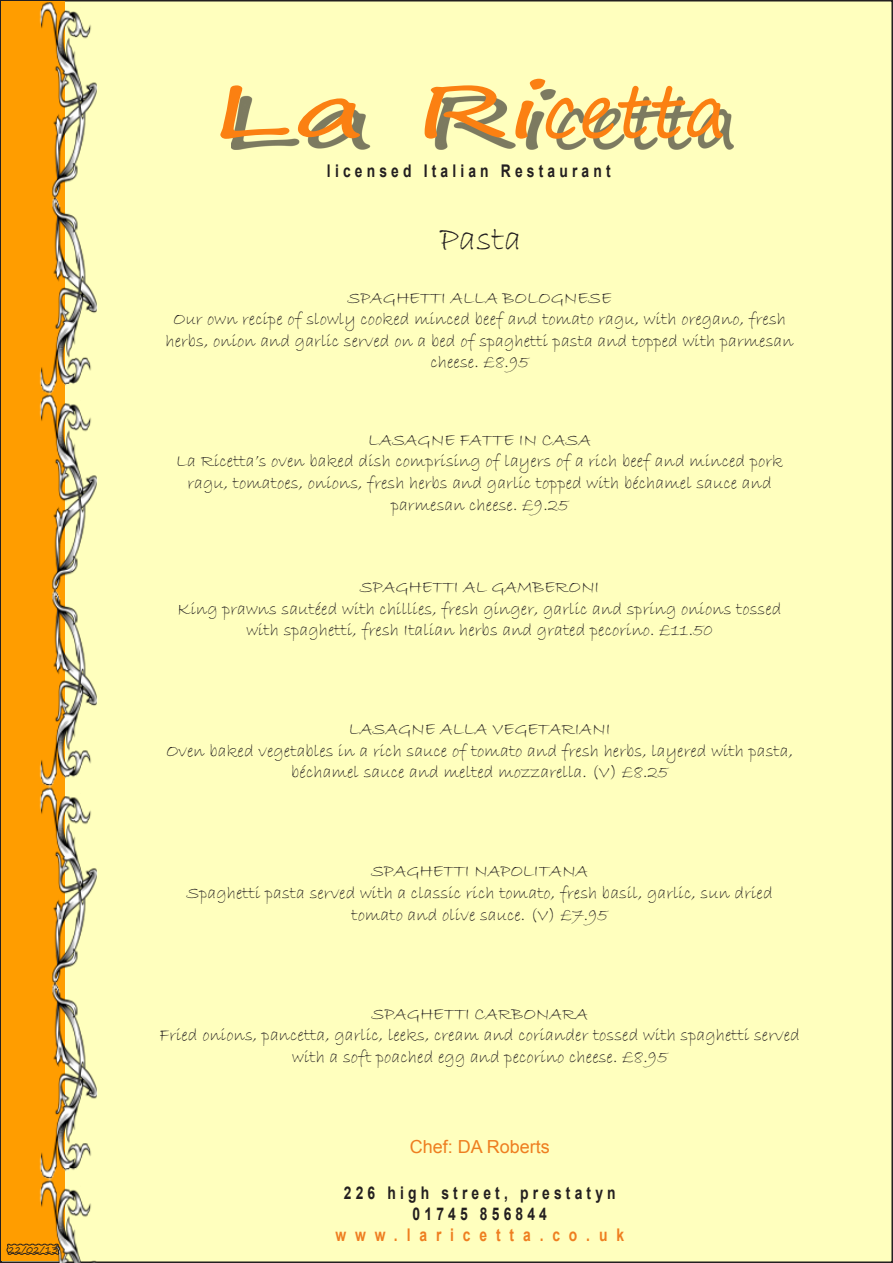
<style>
.page{position:relative;width:893px;height:1263px;background:#fff}
.page>*{position:absolute;margin:0;border:0;box-sizing:border-box;transform-origin:0 0}
.t1{font:72px "Segoe Print";color:#fb8012;scale:1.73 1}
.LaRicatte_Menu{font:35.4px "Bradley Hand ITC";color:#231f20}
.LaRicatte_Menu-2{font:18px/21.6px "Bradley Hand ITC";color:#231f20;text-align:center}
.t2{font:18px "Arial";color:#ee7e20}
.t3{font:700 17.55px/21px "Arial";letter-spacing:.3em;color:#231f20;text-align:center;scale:.79 1}
.t4{font:700 17.55px "Arial";letter-spacing:.64em;color:#ee7e20;scale:.79 1}
.t5{font:9px "Segoe Print";color:#231f20}
</style>
<div class="page">
<div style="left:1px;top:1px;width:891px;height:1261px;background:#ffffbe"></div>
<div style="left:2px;top:2px;width:63px;height:1259px;background:#ff9d00"></div>
<div style="left:231px;top:89px;width:502px;height:60px;background:#231f20;opacity:.6"></div>
<img style="left:33px;top:2px;width:64px;height:1261px">
<svg style="left:6px;top:1243px;width:54px;height:12px"></svg>
<p class="t5" style="left:8px;top:1242px;width:51px">22/02/13</p>
<h1 class="t1" style="left:212px;top:47px;width:299px">La Ricetta</h1>
<p class="t3" style="left:327px;top:161px;width:361px">licensed Italian Restaurant</p>
<p class="LaRicatte_Menu" style="left:439px;top:217px;width:84px">Pasta</p>
<p class="LaRicatte_Menu-2" style="left:347px;top:287px;width:266px">SPAGHETTI ALLA BOLOGNESE</p>
<p class="LaRicatte_Menu-2" style="left:166px;top:309px;width:630px">Our own recipe of slowly cooked minced beef and tomato ragu, with oregano, fresh herbs, onion and garlic served on a bed of spaghetti pasta and topped with parmesan cheese. £8.95</p>
<p class="LaRicatte_Menu-2" style="left:368px;top:429px;width:224px">LASAGNE FATTE IN CASA</p>
<p class="LaRicatte_Menu-2" style="left:176px;top:451px;width:608px">La Ricetta’s oven baked dish comprising of layers of a rich beef and minced pork ragu, tomatoes, onions, fresh herbs and garlic topped with béchamel sauce and</p>
<p class="LaRicatte_Menu-2" style="left:391px;top:494px;width:179px">parmesan cheese. £9.25</p>
<p class="LaRicatte_Menu-2" style="left:360px;top:576px;width:241px">SPAGHETTI AL GAMBERONI</p>
<p class="LaRicatte_Menu-2" style="left:178px;top:598px;width:606px">King prawns sautéed with chillies, fresh ginger, garlic and spring onions tossed with spaghetti, fresh Italian herbs and grated pecorino. £11.50</p>
<p class="LaRicatte_Menu-2" style="left:349px;top:719px;width:263px">LASAGNE ALLA VEGETARIANI</p>
<p class="LaRicatte_Menu-2" style="left:166px;top:740px;width:629px">Oven baked vegetables in a rich sauce of tomato and fresh herbs, layered with pasta, béchamel sauce and melted mozzarella. (V) £8.25</p>
<p class="LaRicatte_Menu-2" style="left:371px;top:861px;width:219px">SPAGHETTI NAPOLITANA</p>
<p class="LaRicatte_Menu-2" style="left:186px;top:882px;width:588px">Spaghetti pasta served with a classic rich tomato, fresh basil, garlic, sun dried</p>
<p class="LaRicatte_Menu-2" style="left:351px;top:904px;width:258px">tomato and olive sauce. (V) £7.95</p>
<p class="LaRicatte_Menu-2" style="left:371px;top:1003px;width:218px">SPAGHETTI CARBONARA</p>
<p class="LaRicatte_Menu-2" style="left:160px;top:1025px;width:642px">Fried onions, pancetta, garlic, leeks, cream and coriander tossed with spaghetti served with a soft poached egg and pecorino cheese. £8.95</p>
<p class="t2" style="left:410px;top:1135px;width:142px">Chef: DA Roberts</p>
<p class="t3" style="left:344px;top:1183px;width:346px">226 high street, prestatyn<br>01745 856844</p>
<p class="t4" style="left:336px;top:1223px;width:367px">www.laricetta.co.uk</p>
</div>
